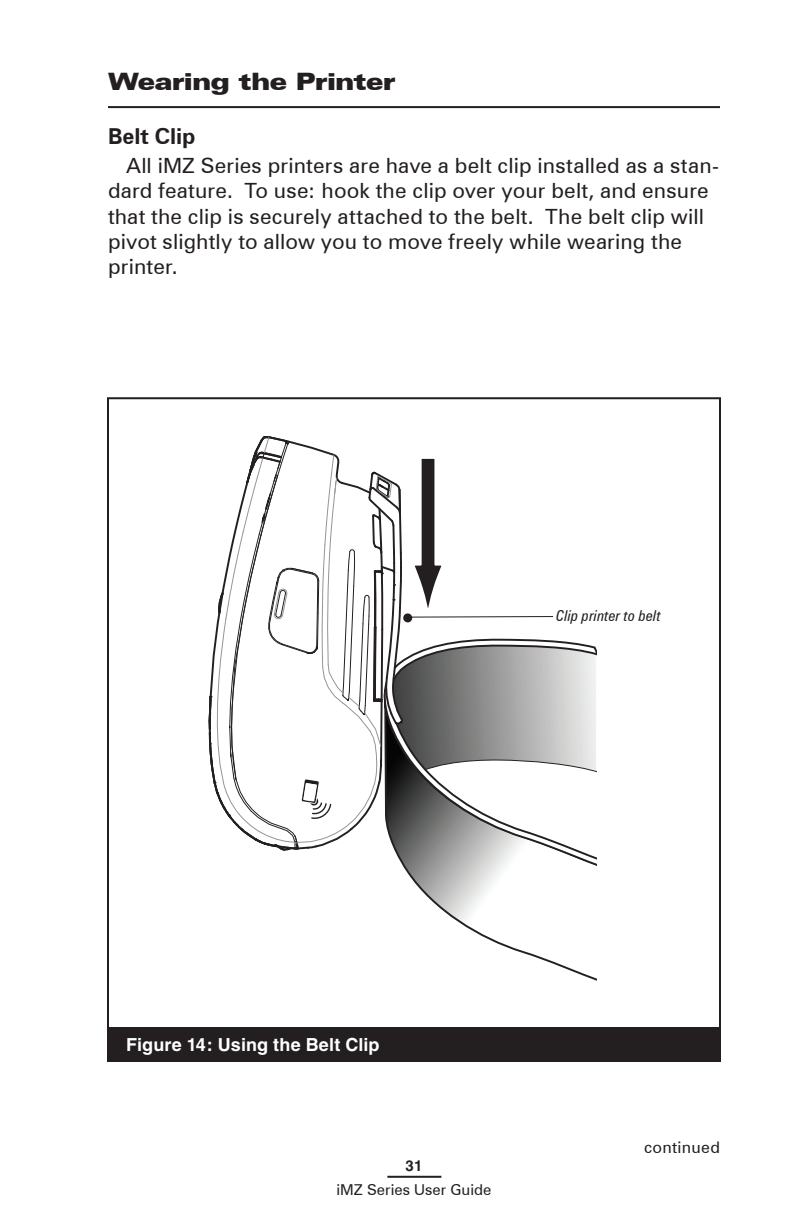
<style>
.page{position:relative;width:792px;height:1224px;background:#fff}
.page>*{position:absolute;margin:0;border:0;box-sizing:border-box;transform-origin:0 0}
.t1{font:900 expanded 24px "Zurich BT";letter-spacing:-.01em;color:#231f20}
.t2{font:700 22px "Zurich BT";color:#231f20}
.t3{font:21px/25.2px "Zurich BT";letter-spacing:.005em;color:#231f20}
.t4{font:700 18px "Helvetica";letter-spacing:.005em;color:#fff}
.t5{font:16px "Zurich BT";letter-spacing:.015em;color:#231f20}
.t6{font:15px "Zurich BT";color:#231f20}
.t7{font:italic condensed 15px "Zurich BT";letter-spacing:.015em;color:#231f20}
.t8{font:700 15px "Helvetica";color:#231f20}
</style>
<div class="page">
<hr style="left:108px;top:106px;width:612px;height:2px;background:#231f20">
<hr style="left:387px;top:1176px;width:54px;height:2px;background:#231f20">
<svg style="left:208px;top:436px;width:388px;height:535px"></svg>
<div style="left:108px;top:1027px;width:612px;height:34px;background:#231f20"></div>
<div style="left:553px;top:598px;width:108px;height:34px;background:#fff"></div>
<p class="t1" style="left:108px;top:68px;width:289px">Wearing the Printer</p>
<p class="t2" style="left:108px;top:122px;width:89px">Belt Clip</p>
<p class="t3" style="left:108px;top:153px;width:613px;text-indent:18px">All iMZ Series printers are have a belt clip installed as a stan&shy;dard feature. To use: hook the clip over your belt, and ensure that the clip is securely attached to the belt. The belt clip will pivot slightly to allow you to move freely while wearing the printer.</p>
<p class="t7" style="left:556px;top:606px;width:106px">Clip printer to belt</p>
<p class="t4" style="left:126px;top:1034px;width:255px">Figure 14: Using the Belt Clip</p>
<p class="t8" style="left:406px;top:1157px;width:18px">31</p>
<p class="t6" style="left:336px;top:1181px;width:157px">iMZ Series User Guide</p>
<p class="t5" style="left:644px;top:1138px;width:77px">continued</p>
</div>
